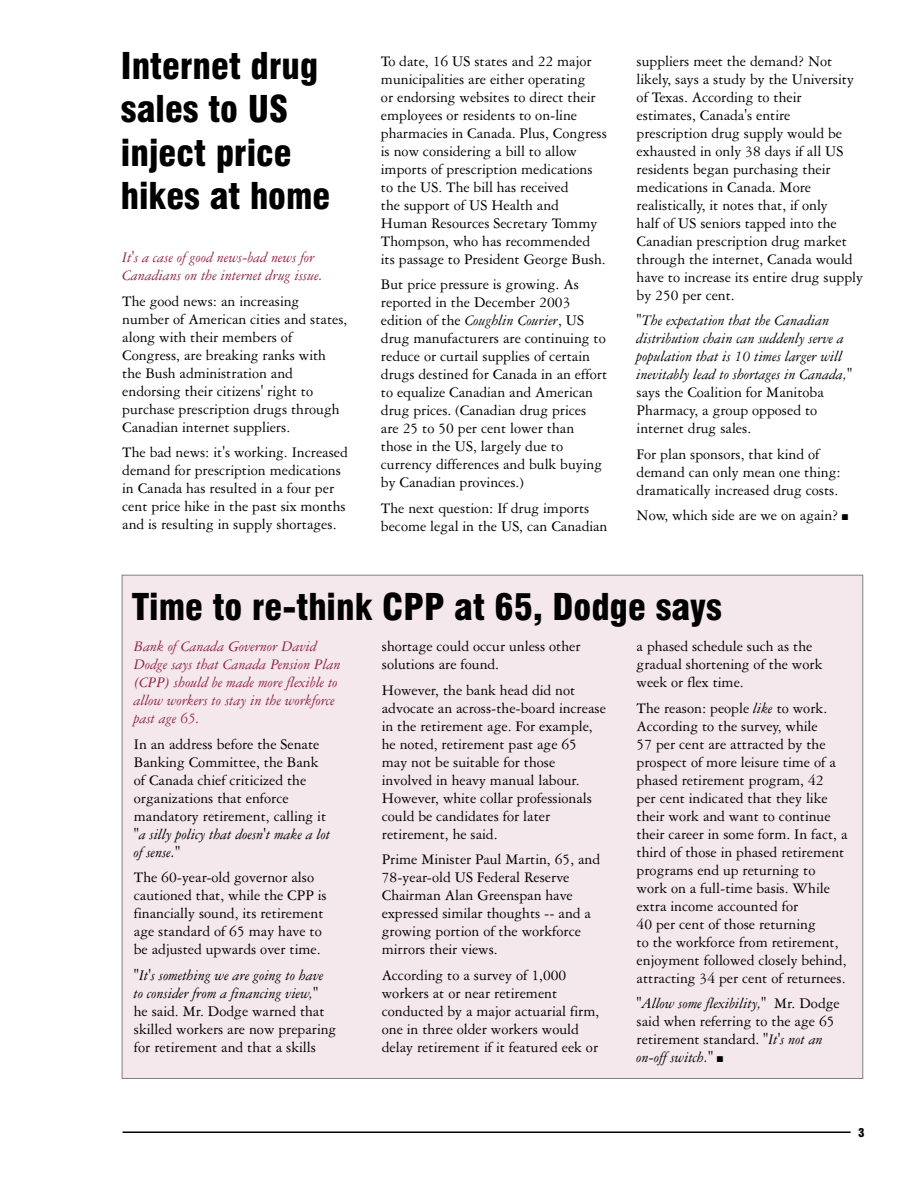
<style>
.page{position:relative;width:918px;height:1188px;background:#fff}
.page>*{position:absolute;margin:0;border:0;box-sizing:border-box;transform-origin:0 0}
.t1{font:36px/43.5px "Swis 721 Blk Cn BT";color:#000}
.t2{font:15.75px/18px "Ameri Garmnd BT";color:#000}
.t3{font:italic 15.75px/18px "Ameri Garmnd BT";color:#000}
.t4{font:italic 15.75px/18px "Ameri Garmnd BT";color:#8f2445}
.t5{font:12px "Swis 721 Blk Cn BT";color:#000}
.s1{font-style:italic}
</style>
<div class="page">
<div style="left:122px;top:575px;width:741px;height:504px;background:#f5e8ed;border:1px solid #808080"></div>
<hr style="left:123px;top:1131px;width:728px;height:2px;background:#000">
<h1 class="t1" style="left:121px;top:48px;width:211px">Internet drug sales to US inject price hikes at home</h1>
<p class="t4" style="left:122px;top:249px;width:202px">It's a case of good news-bad news for<br>Canadians on the internet drug issue.</p>
<p class="t2" style="left:122px;top:293px;width:227px">The good news: an increasing number of American cities and states, along with their members of<br>Congress, are breaking ranks with the Bush administration and endorsing their citizens' right to purchase prescription drugs through<br>Canadian internet suppliers.</p>
<p class="t2" style="left:122px;top:444px;width:227px">The bad news: it's working. Increased demand for prescription medications in Canada has resulted in a four per cent price hike in the past six months and is resulting in supply shortages.</p>
<p class="t2" style="left:381px;top:53px;width:227px">To date, 16 US states and 22 major municipalities are either operating<br>or endorsing websites to direct their employees or residents to on-line pharmacies in Canada. Plus, Congress is now considering a bill to allow imports of prescription medications to the US. The bill has received<br>the support of US Health and Human Resources Secretary Tommy Thompson, who has recommended its passage to President George Bush.</p>
<p class="t2" style="left:381px;top:276px;width:228px">But price pressure is growing. As reported in the December 2003 edition of the <span class="s1">Coughlin Courier</span>, US drug manufacturers are continuing to reduce or curtail supplies of certain drugs destined for Canada in an effort to equalize Canadian and American drug prices. (Canadian drug prices are 25 to 50 per cent lower than those in the US, largely due to currency differences and bulk buying by Canadian provinces.)</p>
<p class="t2" style="left:381px;top:500px;width:228px">The next question: If drug imports become legal in the US, can Canadian</p>
<p class="t2" style="left:637px;top:53px;width:228px">suppliers meet the demand? Not likely, says a study by the University of Texas. According to their estimates, Canada's entire prescription drug supply would be exhausted in only 38 days if all US residents began purchasing their medications in Canada. More realistically, it notes that, if only<br>half of US seniors tapped into the<br>Canadian prescription drug market through the internet, Canada would have to increase its entire drug supply by 250 per cent.</p>
<p class="t3" style="left:637px;top:312px;width:217px">"The expectation that the Canadian distribution chain can suddenly serve a population that is 10 times larger will inevitably lead to shortages in Canada,"</p>
<p class="t2" style="left:637px;top:384px;width:189px">says the Coalition for Manitoba<br>Pharmacy, a group opposed to internet drug sales.</p>
<p class="t2" style="left:637px;top:446px;width:206px">For plan sponsors, that kind of demand can only mean one thing: dramatically increased drug costs.</p>
<p class="t2" style="left:637px;top:507px;width:203px">Now, which side are we on again?</p>
<h1 class="t1" style="left:132px;top:589px;width:592px">Time to re-think CPP at 65, Dodge says</h1>
<p class="t4" style="left:134px;top:638px;width:208px">Bank of Canada Governor David<br>Dodge says that Canada Pension Plan (CPP) should be made more flexible to allow workers to stay in the workforce past age 65.</p>
<p class="t2" style="left:134px;top:735px;width:194px">In an address before the Senate<br>Banking Committee, the Bank of Canada chief criticized the organizations that enforce mandatory retirement, calling it</p>
<p class="t3" style="left:134px;top:825px;width:198px">"a silly policy that doesn't make a lot of sense."</p>
<p class="t2" style="left:134px;top:869px;width:194px">The 60-year-old governor also cautioned that, while the CPP is financially sound, its retirement age standard of 65 may have to be adjusted upwards over time.</p>
<p class="t3" style="left:134px;top:966px;width:191px">"It's something we are going to have to consider from a financing view,"</p>
<p class="t2" style="left:134px;top:1002px;width:204px">he said. Mr. Dodge warned that skilled workers are now preparing for retirement and that a skills</p>
<p class="t2" style="left:637px;top:638px;width:187px">a phased schedule such as the gradual shortening of the work week or flex time.</p>
<p class="t2" style="left:637px;top:699px;width:212px">The reason: people <span class="s1">like</span> to work.<br>According to the survey, while<br>57 per cent are attracted by the prospect of more leisure time of a phased retirement program, 42<br>per cent indicated that they like their work and want to continue their career in some form. In fact, a third of those in phased retirement programs end up returning to work on a full-time basis. While extra income accounted for<br>40 per cent of those returning<br>to the workforce from retirement, enjoyment followed closely behind, attracting 34 per cent of returnees.</p>
<p class="t2" style="left:637px;top:995px;width:205px"><span class="s1">"Allow some flexibility,"</span> Mr. Dodge said when referring to the age 65 retirement standard. <span class="s1">"It's not an on-off switch."</span></p>
<p class="t2" style="left:382px;top:638px;width:200px">shortage could occur unless other solutions are found.</p>
<p class="t2" style="left:382px;top:681px;width:226px">However, the bank head did not advocate an across-the-board increase in the retirement age. For example, he noted, retirement past age 65 may not be suitable for those involved in heavy manual labour.<br>However, white collar professionals could be candidates for later retirement, he said.</p>
<p class="t2" style="left:382px;top:851px;width:220px">Prime Minister Paul Martin, 65, and<br>78-year-old US Federal Reserve<br>Chairman Alan Greenspan have expressed similar thoughts -- and a growing portion of the workforce mirrors their views.</p>
<p class="t2" style="left:382px;top:966px;width:219px">According to a survey of 1,000 workers at or near retirement conducted by a major actuarial firm, one in three older workers would delay retirement if it featured eek or</p>
<p class="t5" style="left:858px;top:1128px;width:8px">3</p>
</div>
